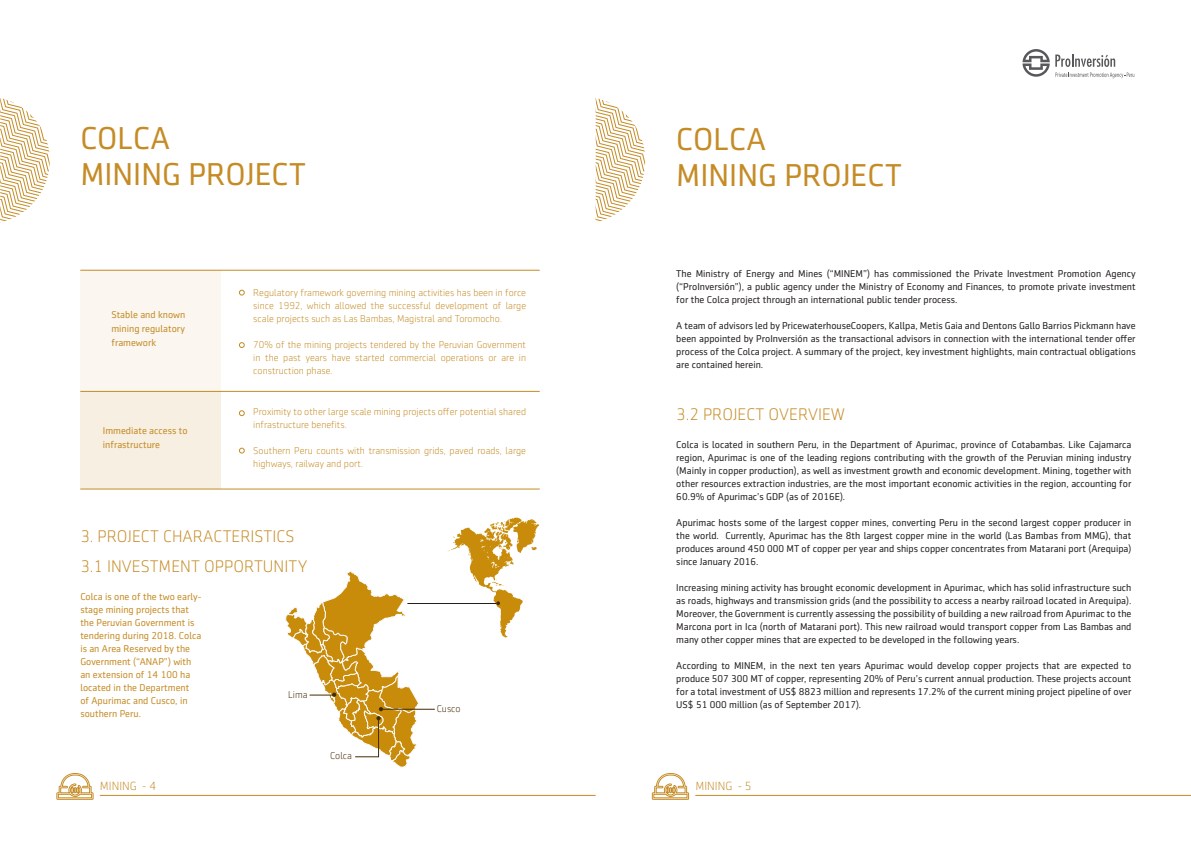
<style>
.page{position:relative;width:1191px;height:842px;background:#fff}
.page>*{position:absolute;margin:0;border:0;box-sizing:border-box;transform-origin:0 0}
.t1{font:32px/36px "Sentico Sans DT";color:#c58b25}
.t2{font:300 17px "Sentico Sans DT";color:#c58b25}
.Subtitulos_Cuadros{font:300 12px "Sentico Sans DT";color:#c58b25}
.Cuerpo_de_textos_cua{font:10px/13px "Sentico Sans DT";color:#231f20;text-align:justify}
.Cuerpo_de_textos_cua-2{font:300 10px/13px "Sentico Sans DT";color:#c58b25}
.Cuerpo_de_textos_cua-3{font:10px/13px "Sentico Sans DT";color:#c58b25}
.Subtitulos_Cuadros-2{font:10px/14px "Sentico Sans DT";color:#c58b25}
.Cuerpo_de_textos_cua-4{font:300 10px "Sentico Sans DT";color:#422c00}
</style>
<div class="page">
<svg style="left:57px;top:773px;width:36px;height:26px"></svg>
<hr style="left:100px;top:795px;width:495px;height:1px;background:#c58b25">
<svg style="left:652px;top:773px;width:37px;height:26px"></svg>
<hr style="left:695px;top:795px;width:495px;height:1px;background:#c58b25">
<svg style="left:1022px;top:49px;width:27px;height:28px"></svg>
<svg style="left:1055px;top:55px;width:60px;height:12px"></svg>
<svg style="left:1055px;top:73px;width:79px;height:5px"></svg>
<svg style="left:239px;top:410px;width:5px;height:6px"></svg>
<svg style="left:239px;top:290px;width:5px;height:5px"></svg>
<svg style="left:239px;top:448px;width:5px;height:5px"></svg>
<svg style="left:239px;top:342px;width:5px;height:6px"></svg>
<svg style="left:0;top:98px;width:50px;height:123px"></svg>
<div style="left:80px;top:391px;width:141px;height:98px;background:#f7efe1"></div>
<hr style="left:80px;top:489px;width:460px;height:1px;background:#c58b25">
<hr style="left:80px;top:270px;width:460px;height:1px;background:#c58b25">
<hr style="left:80px;top:391px;width:460px;height:1px;background:#c58b25">
<div style="left:80px;top:270px;width:141px;height:121px;background:#fbf7f0"></div>
<svg style="left:448px;top:517px;width:91px;height:121px"></svg>
<hr style="left:383px;top:709px;width:52px;height:1px;background:#422c00">
<svg style="left:285px;top:571px;width:134px;height:196px"></svg>
<hr style="left:407px;top:603px;width:89px;height:1px;background:#231f20">
<svg style="left:595px;top:98px;width:50px;height:123px"></svg>
<p class="t1" style="left:80px;top:121px;width:91px">COLCA</p>
<p class="t1" style="left:80px;top:157px;width:227px">MINING PROJECT</p>
<p class="Subtitulos_Cuadros-2" style="left:111px;top:307px;width:75px">Stable and known</p>
<p class="Subtitulos_Cuadros-2" style="left:111px;top:321px;width:75px">mining regulatory</p>
<p class="Subtitulos_Cuadros-2" style="left:111px;top:335px;width:46px">framework</p>
<p class="Subtitulos_Cuadros-2" style="left:103px;top:423px;width:86px">Immediate access to infrastructure</p>
<p class="Cuerpo_de_textos_cua-2" style="left:253px;top:287px;width:274px;text-align:justify">Regulatory framework governing mining activities has been in force since 1992, which allowed the successful development of large scale projects such as Las Bambas, Magistral and Toromocho.</p>
<p class="Cuerpo_de_textos_cua-2" style="left:253px;top:339px;width:274px;text-align:justify">70% of the mining projects tendered by the Peruvian Government in the past years have started commercial operations or are in construction phase.</p>
<p class="Cuerpo_de_textos_cua-2" style="left:253px;top:405px;width:274px">Proximity to other large scale mining projects offer potential shared infrastructure benefits.</p>
<p class="Cuerpo_de_textos_cua-2" style="left:253px;top:444px;width:274px">Southern Peru counts with transmission grids, paved roads, large highways, railway and port.</p>
<p class="t2" style="left:80px;top:527px;width:216px">3. PROJECT CHARACTERISTICS</p>
<p class="t2" style="left:80px;top:557px;width:228px">3.1 INVESTMENT OPPORTUNITY</p>
<p class="Cuerpo_de_textos_cua-3" style="left:80px;top:590px;width:123px">Colca is one of the two early&shy;stage mining projects that the Peruvian Government is tendering during 2018. Colca is an Area Reserved by the<br>Government (“ANAP”) with an extension of 14 100 ha located in the Department<br>of Apurimac and Cusco, in southern Peru.</p>
<p class="Cuerpo_de_textos_cua-4" style="left:288px;top:689px;width:21px">Lima</p>
<p class="Cuerpo_de_textos_cua-4" style="left:330px;top:750px;width:23px">Colca</p>
<p class="Cuerpo_de_textos_cua-4" style="left:437px;top:703px;width:25px">Cusco</p>
<p class="t1" style="left:676px;top:121px;width:227px">COLCA<br>MINING PROJECT</p>
<p class="Cuerpo_de_textos_cua" style="left:676px;top:267px;width:461px">The Ministry of Energy and Mines (“MINEM”) has commissioned the Private Investment Promotion Agency (“ProInversión”), a public agency under the Ministry of Economy and Finances, to promote private investment for the Colca project through an international public tender process.</p>
<p class="Cuerpo_de_textos_cua" style="left:676px;top:319px;width:461px">A team of advisors led by PricewaterhouseCoopers, Kallpa, Metis Gaia and Dentons Gallo Barrios Pickmann have been appointed by ProInversión as the transactional advisors in connection with the international tender offer process of the Colca project. A summary of the project, key investment highlights, main contractual obligations are contained herein.</p>
<p class="t2" style="left:676px;top:405px;width:170px">3.2 PROJECT OVERVIEW</p>
<p class="Cuerpo_de_textos_cua" style="left:676px;top:438px;width:456px">Colca is located in southern Peru, in the Department of Apurimac, province of Cotabambas. Like Cajamarca region, Apurimac is one of the leading regions contributing with the growth of the Peruvian mining industry (Mainly in copper production), as well as investment growth and economic development. Mining, together with other resources extraction industries, are the most important economic activities in the region, accounting for 60.9% of Apurimac’s GDP (as of 2016E).</p>
<p class="Cuerpo_de_textos_cua" style="left:676px;top:516px;width:457px">Apurimac hosts some of the largest copper mines, converting Peru in the second largest copper producer in the world. Currently, Apurimac has the 8th largest copper mine in the world (Las Bambas from MMG), that produces around 450 000 MT of copper per year and ships copper concentrates from Matarani port (Arequipa) since January 2016.</p>
<p class="Cuerpo_de_textos_cua" style="left:676px;top:581px;width:456px">Increasing mining activity has brought economic development in Apurimac, which has solid infrastructure such as roads, highways and transmission grids (and the possibility to access a nearby railroad located in Arequipa).<br>Moreover, the Government is currently assessing the possibility of building a new railroad from Apurimac to the Marcona port in Ica (north of Matarani port). This new railroad would transport copper from Las Bambas and many other copper mines that are expected to be developed in the following years.</p>
<p class="Cuerpo_de_textos_cua" style="left:676px;top:659px;width:457px">According to MINEM, in the next ten years Apurimac would develop copper projects that are expected to produce 507 300 MT of copper, representing 20% of Peru’s current annual production. These projects account for a total investment of US$ 8823 million and represents 17.2% of the current mining project pipeline of over US$ 51 000 million (as of September 2017).</p>
<p class="Subtitulos_Cuadros" style="left:100px;top:779px;width:58px">MINING - 4</p>
<p class="Subtitulos_Cuadros" style="left:695px;top:779px;width:58px">MINING - 5</p>
</div>
